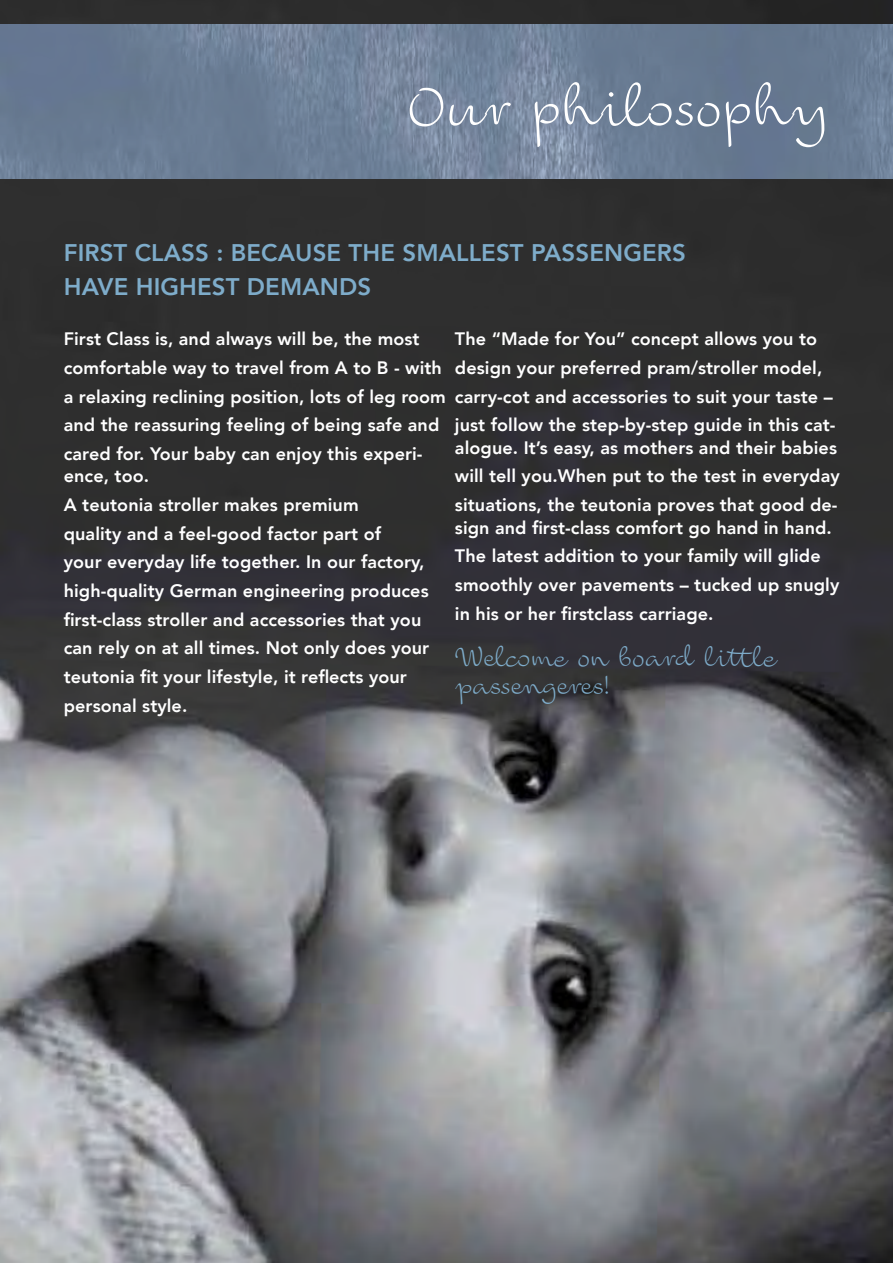
<style>
.page{position:relative;width:893px;height:1263px;background:#fff}
.page>*{position:absolute;margin:0;border:0;box-sizing:border-box;transform-origin:0 0}
.t1{font:57px "Teutonia";letter-spacing:-.02em;color:#fff}
.t2{font:27px/28.7px "Teutonia";letter-spacing:-.02em;color:#7eacca}
.t3{font:800 24px "Avenir LT";letter-spacing:.005em;color:#7eacca}
.t4{font:800 18px/28.7px "Avenir LT";letter-spacing:.005em;color:#fff}
</style>
<div class="page">
<img style="left:0;top:0;width:893px;height:1263px">
<img style="left:0;top:24px;width:893px;height:155px">
<h1 class="t1" style="left:406px;top:75px;width:424px">Our philosophy</h1>
<h3 class="t3" style="left:64px;top:238px;width:200px">First Class : Beca</h3>
<h3 class="t3" style="left:295px;top:238px;width:70px">use the</h3>
<h3 class="t3" style="left:402px;top:238px;width:204px">smallest passenger</h3>
<h3 class="t3" style="left:672px;top:238px;width:15px">s</h3>
<h3 class="t3" style="left:64px;top:273px;width:10px">have</h3>
<h3 class="t3" style="left:136px;top:273px;width:16px">highe</h3>
<h3 class="t3" style="left:212px;top:273px;width:54px">st demand</h3>
<h3 class="t3" style="left:357px;top:273px;width:15px">s</h3>
<p class="t4" style="left:64px;top:325px;width:384px">First Class is, and always will be, the most comfortable way to travel from A to B - with a relaxing reclining position, lots of leg room and the reassuring feeling of being safe and cared for. Your baby can enjoy this experi-</p>
<p class="t4" style="left:64px;top:462px;width:367px">ence, too.<br>A teutonia stroller makes premium<br>quality and a feel-good factor part of<br>your everyday life together. In our factory, high-quality German engineering produces first-class stroller and accessories that you can rely on at all times. Not only does your teutonia fit your lifestyle, it reflects your personal style.</p>
<p class="t4" style="left:455px;top:325px;width:382px">The “Made for You” concept allows you to design your preferred pram/stroller model, carry-cot and accessories to suit your taste – just follow the step-by-step guide in this cat-</p>
<p class="t4" style="left:455px;top:433px;width:386px">alogue. It’s easy, as mothers and their babies will tell you.When put to the test in everyday situations, the teutonia proves that good de-</p>
<p class="t4" style="left:455px;top:513px;width:386px">sign and first-class comfort go hand in hand.<br>The latest addition to your family will glide smoothly over pavements – tucked up snugly in his or her firstclass carriage.</p>
<h2 class="t2" style="left:455px;top:644px;width:324px">Welcome on board little passengeres!</h2>
</div>
